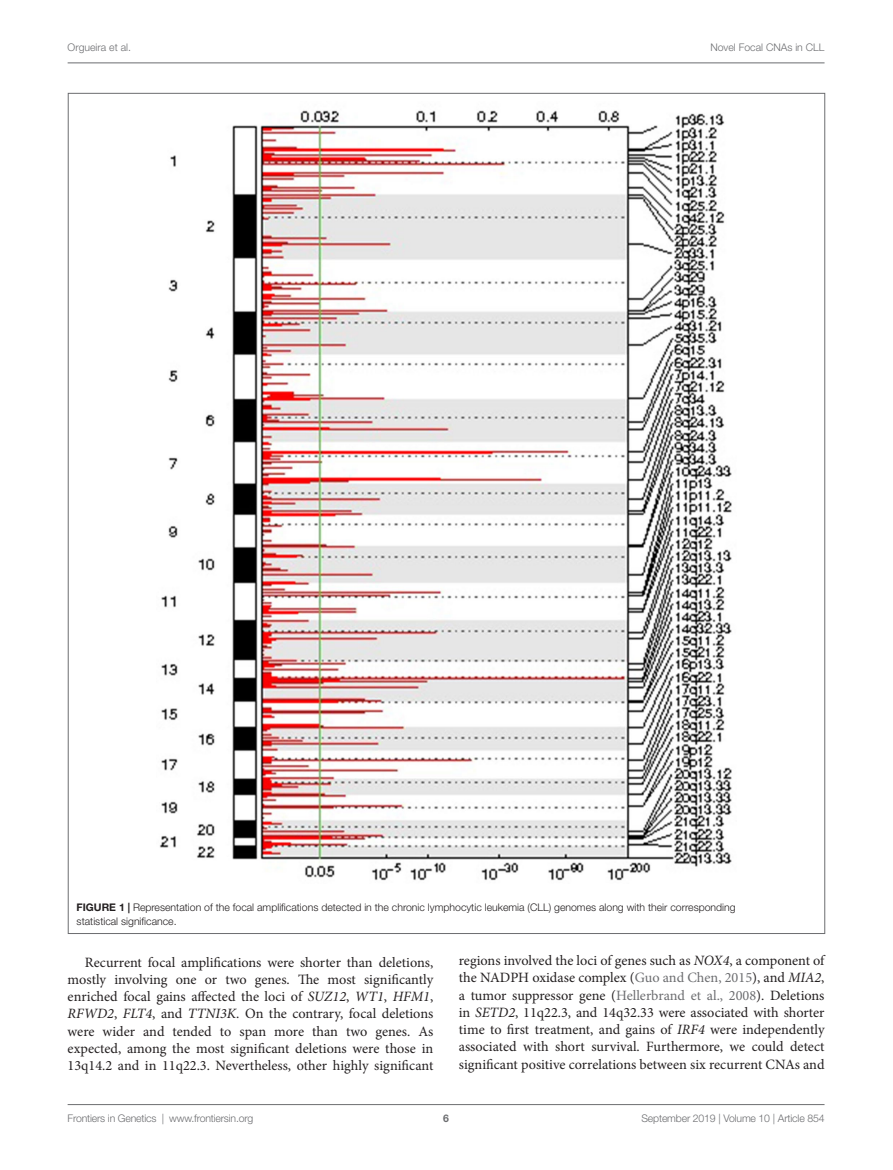
<style>
.page{position:relative;width:893px;height:1170px;background:#fff}
.page>*{position:absolute;margin:0;border:0;box-sizing:border-box;transform-origin:0 0}
.T{font:14.25px/17.2px "Minion Pro";color:#231f20;text-align:justify}
.FC{font:300 10.5px/14.2px "Helvetica Neue LT Std";color:#231f20}
.t1{font:300 10.5px "Helvetica Neue LT Std";letter-spacing:-.015em;color:#6c6d70}
.t2{font:700 10.5px "Helvetica Neue LT Std";color:#6c6d70}
.s1{font-weight:700}
.s2{font-style:italic}
.s3{color:#6c6d70}
</style>
<div class="page">
<hr style="left:68px;top:63px;width:756px;height:1px;background:#6c6d70">
<hr style="left:68px;top:1104px;width:756px;height:1px;background:#6c6d70">
<img style="left:160px;top:110px;width:572px;height:771px">
<p class="t1" style="left:68px;top:41px;width:65px">Orgueira et al.</p>
<p class="t1" style="left:710px;top:41px;width:116px">Novel Focal CNAs in CLL</p>
<p class="FC" style="left:77px;top:899px;width:660px"><span class="s1">FIGURE 1 |</span> Representation of the focal amplifications detected in the chronic lymphocytic leukemia (CLL) genomes along with their corresponding statistical significance.</p>
<p class="T" style="left:68px;top:953px;width:367px;text-indent:17px">Recurrent focal amplifications were shorter than deletions, mostly involving one or two genes. The most significantly enriched focal gains affected the loci of <span class="s2">SUZ12</span>, <span class="s2">WT1</span>, <span class="s2">HFM1</span>, <span class="s2">RFWD2</span>, <span class="s2">FLT4</span>, and <span class="s2">TTNI3K</span>. On the contrary, focal deletions were wider and tended to span more than two genes. As expected, among the most significant deletions were those in 13q14.2 and in 11q22.3. Nevertheless, other highly significant</p>
<p class="T" style="left:459px;top:951px;width:367px">regions involved the loci of genes such as <span class="s2">NOX4</span>, a component of the NADPH oxidase complex (<span class="s3">Guo and Chen, 2015</span>), and <span class="s2">MIA2</span>, a tumor suppressor gene (<span class="s3">Hellerbrand et al., 2008</span>). Deletions in <span class="s2">SETD2</span>, 11q22.3, and 14q32.33 were associated with shorter time to first treatment, and gains of <span class="s2">IRF4</span> were independently associated with short survival. Furthermore, we could detect significant positive correlations between six recurrent CNAs and</p>
<p class="t1" style="left:68px;top:1111px;width:187px">Frontiers in Genetics | www.frontiersin.org</p>
<p class="t2" style="left:443px;top:1111px;width:7px">6</p>
<p class="t1" style="left:641px;top:1111px;width:185px">September 2019 | Volume 10 | Article 854</p>
</div>
